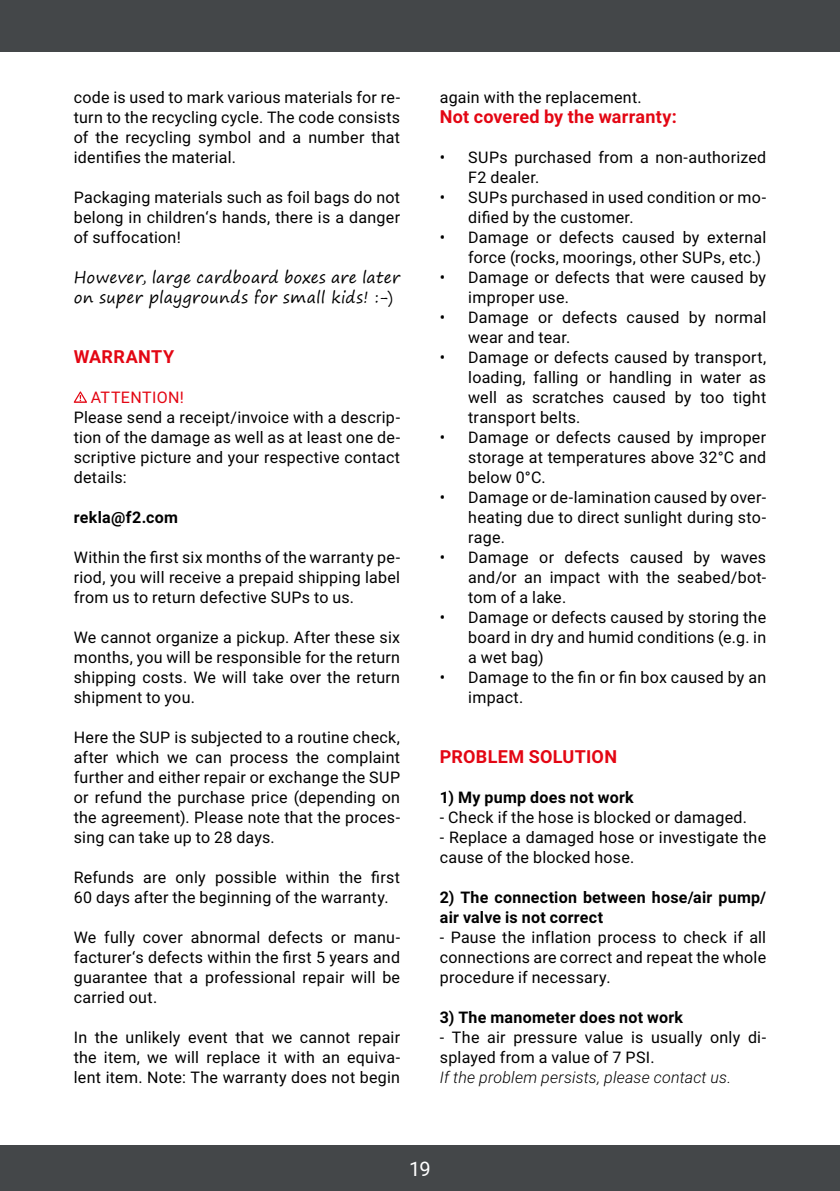
<style>
.page{position:relative;width:840px;height:1191px;background:#fff}
.page>*{position:absolute;margin:0;border:0;box-sizing:border-box;transform-origin:0 0}
.t1{font:20px "Roboto";color:#fff}
.t2{font:700 18px "Roboto";letter-spacing:.015em;color:#e30613}
.t3{font:16px/20px "Roboto";letter-spacing:.015em;color:#000;text-align:justify}
.t4{font:700 16px/20px "Roboto";letter-spacing:.015em;color:#000}
.t5{font:16px/20px "Segoe Print";letter-spacing:.02em;color:#000}
.t6{font:italic 300 16px "Roboto";letter-spacing:.01em;color:#000}
.t7{font:16px "Roboto";letter-spacing:.02em;color:#e30613}
</style>
<div class="page">
<div style="left:0;top:1145px;width:839px;height:46px;background:#444749"></div>
<div style="left:0;top:0;width:839px;height:51px;background:#444749"></div>
<svg style="left:74px;top:391px;width:13px;height:12px"></svg>
<p class="t3" style="left:74px;top:86px;width:328px">code is used to mark various materials for re&shy;turn to the recycling cycle. The code consists of the recycling symbol and a number that identifies the material.</p>
<p class="t3" style="left:74px;top:186px;width:327px">Packaging materials such as foil bags do not belong in children‘s hands, there is a danger of suffocation!</p>
<p class="t5" style="left:74px;top:267px;width:327px">However, large cardboard boxes are later on super playgrounds for small kids! :-)</p>
<p class="t2" style="left:74px;top:344px;width:102px">WARRANTY</p>
<p class="t7" style="left:91px;top:386px;width:94px">ATTENTION!</p>
<p class="t3" style="left:74px;top:406px;width:327px">Please send a receipt/invoice with a descrip&shy;tion of the damage as well as at least one de&shy;scriptive picture and your respective contact details:</p>
<p class="t4" style="left:74px;top:506px;width:106px">rekla@f2.com</p>
<p class="t3" style="left:74px;top:546px;width:328px">Within the first six months of the warranty pe&shy;riod, you will receive a prepaid shipping label from us to return defective SUPs to us.</p>
<p class="t3" style="left:74px;top:626px;width:328px">We cannot organize a pickup. After these six months, you will be responsible for the return shipping costs. We will take over the return shipment to you.</p>
<p class="t3" style="left:74px;top:726px;width:328px">Here the SUP is subjected to a routine check, after which we can process the complaint further and either repair or exchange the SUP or refund the purchase price (depending on the agreement). Please note that the proces&shy;sing can take up to 28 days.</p>
<p class="t3" style="left:74px;top:866px;width:327px">Refunds are only possible within the first<br>60 days after the beginning of the warranty.</p>
<p class="t3" style="left:74px;top:926px;width:327px">We fully cover abnormal defects or manu&shy;facturer‘s defects within the first 5 years and guarantee that a professional repair will be carried out.</p>
<p class="t3" style="left:74px;top:1026px;width:328px">In the unlikely event that we cannot repair the item, we will replace it with an equiva&shy;lent item. Note: The warranty does not begin</p>
<p class="t3" style="left:439px;top:86px;width:203px">again with the replacement.</p>
<p class="t2" style="left:439px;top:104px;width:238px">Not covered by the warranty:</p>
<p class="t3" style="left:468px;top:146px;width:299px;text-indent:-28px">• SUPs purchased from a non-authorized<br>F2 dealer.</p>
<p class="t3" style="left:468px;top:186px;width:299px;text-indent:-28px">• SUPs purchased in used condition or mo&shy;dified by the customer.</p>
<p class="t3" style="left:468px;top:226px;width:299px;text-indent:-28px">• Damage or defects caused by external force (rocks, moorings, other SUPs, etc.)</p>
<p class="t3" style="left:468px;top:266px;width:299px;text-indent:-28px">• Damage or defects that were caused by improper use.</p>
<p class="t3" style="left:468px;top:306px;width:299px;text-indent:-28px">• Damage or defects caused by normal wear and tear.</p>
<p class="t3" style="left:468px;top:346px;width:299px;text-indent:-28px">• Damage or defects caused by transport, loading, falling or handling in water as well as scratches caused by too tight transport belts.</p>
<p class="t3" style="left:468px;top:426px;width:299px;text-indent:-28px">• Damage or defects caused by improper storage at temperatures above 32°C and below 0°C.</p>
<p class="t3" style="left:468px;top:486px;width:299px;text-indent:-28px">• Damage or de-lamination caused by over&shy;heating due to direct sunlight during sto&shy;rage.</p>
<p class="t3" style="left:468px;top:546px;width:299px;text-indent:-28px">• Damage or defects caused by waves and/or an impact with the seabed/bot&shy;tom of a lake.</p>
<p class="t3" style="left:468px;top:606px;width:299px;text-indent:-28px">• Damage or defects caused by storing the board in dry and humid conditions (e.g. in a wet bag)</p>
<p class="t3" style="left:468px;top:666px;width:299px;text-indent:-28px">• Damage to the fin or fin box caused by an impact.</p>
<p class="t2" style="left:439px;top:744px;width:179px">PROBLEM SOLUTION</p>
<p class="t4" style="left:439px;top:786px;width:195px">1) My pump does not work</p>
<p class="t3" style="left:439px;top:806px;width:308px">- Check if the hose is blocked or damaged.</p>
<p class="t3" style="left:439px;top:826px;width:327px">- Replace a damaged hose or investigate the cause of the blocked hose.</p>
<p class="t4" style="left:439px;top:886px;width:327px">2) The connection between hose/air pump/ air valve is not correct</p>
<p class="t3" style="left:439px;top:926px;width:327px">- Pause the inflation process to check if all connections are correct and repeat the whole procedure if necessary.</p>
<p class="t4" style="left:439px;top:1006px;width:244px">3) The manometer does not work</p>
<p class="t3" style="left:439px;top:1026px;width:327px">- The air pressure value is usually only di&shy;splayed from a value of 7 PSI.</p>
<p class="t6" style="left:439px;top:1066px;width:293px">If the problem persists, please contact us.</p>
<p class="t1" style="left:409px;top:1154px;width:23px">19</p>
</div>
